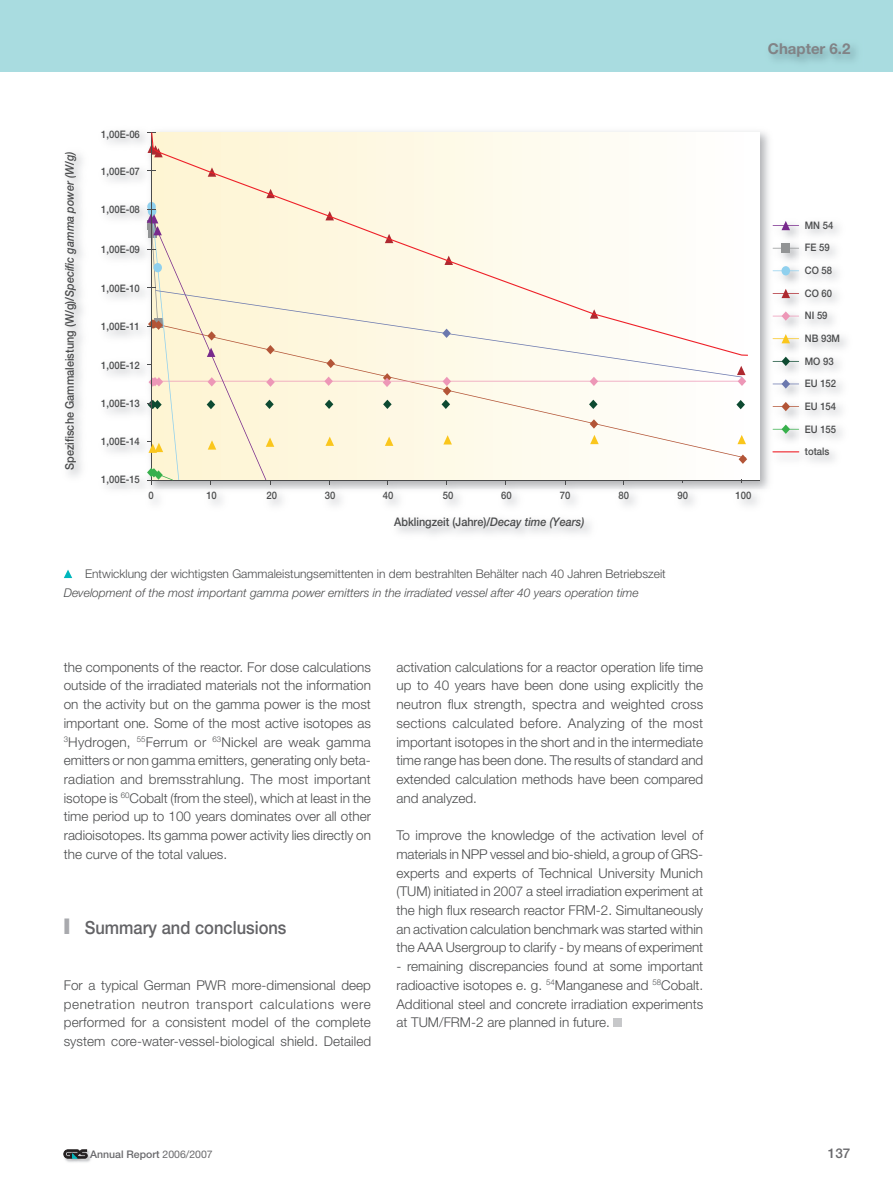
<style>
.page{position:relative;width:893px;height:1191px;background:#fff}
.page>*{position:absolute;margin:0;border:0;box-sizing:border-box;transform-origin:0 0}
.t1{font:500 18.15px "Helvetica Neue LT Pro";color:#636366;scale:.91 1}
.t2{font:700 15px "Helvetica Neue LT Pro";color:#818386}
.t3{font:300 13.5px/18.8px "Helvetica Neue LT Pro";color:#4b4c4d;text-align:justify}
.t4{font:500 13.5px "Helvetica Neue LT Pro";color:#69696c}
.t5{font:300 12px "Helvetica Neue LT Pro";color:#4b4c4d}
.t6{font:italic 300 12px "Helvetica Neue LT Pro";color:#4b4c4d}
.t7{font:500 11.85px "Helvetica Neue LT Pro";color:#4b4c4d;scale:.92 1}
.t8{font:500 10.5px "Helvetica Neue LT Pro";color:#69696c}
.t9{font:500 10.35px/22.6px "Helvetica Neue LT Pro";color:#4b4c4d;scale:.92 1}
.s1{font-style:italic}
.s2{font-weight:400}
</style>
<div class="page">
<img style="left:63px;top:1149px;width:28px;height:13px">
<svg style="left:64px;top:1149px;width:23px;height:9px"></svg>
<div style="left:0;top:0;width:893px;height:72px;background:#a9dce0"></div>
<svg style="left:64px;top:569px;width:8px;height:9px"></svg>
<div style="left:614px;top:1018px;width:8px;height:9px;background:#c7c8ca"></div>
<img style="left:67px;top:131px;width:779px;height:404px">
<svg style="left:773px;top:221px;width:26px;height:9px"></svg>
<svg style="left:773px;top:248px;width:26px;height:1px"></svg>
<div style="left:782px;top:243px;width:8px;height:10px;background:#929495"></div>
<svg style="left:773px;top:270px;width:26px;height:1px"></svg>
<div style="left:782px;top:266px;width:8px;height:9px;background:#8fd0ee;border-radius:50%"></div>
<svg style="left:773px;top:289px;width:26px;height:9px"></svg>
<svg style="left:773px;top:311px;width:26px;height:10px"></svg>
<svg style="left:773px;top:334px;width:26px;height:9px"></svg>
<svg style="left:773px;top:357px;width:26px;height:9px"></svg>
<svg style="left:773px;top:379px;width:26px;height:9px"></svg>
<svg style="left:772px;top:451px;width:27px;height:1px"></svg>
<svg style="left:773px;top:402px;width:26px;height:9px"></svg>
<svg style="left:773px;top:424px;width:26px;height:10px"></svg>
<div style="left:152px;top:132px;width:608px;height:348px;background:#fff"></div>
<svg style="left:148px;top:144px;width:3px;height:13px"></svg>
<div style="left:147px;top:202px;width:9px;height:9px;background:#8fd0ee;border-radius:50%"></div>
<hr style="left:152px;top:480px;width:608px;height:1px;background:#4b4c4d">
<svg style="left:151px;top:132px;width:597px;height:224px"></svg>
<svg style="left:147px;top:206px;width:600px;height:278px"></svg>
<p class="t2" style="left:768px;top:39px;width:84px">Chapter 6.2</p>
<p class="t7" style="left:63px;top:470px;width:349px;rotate:-90deg">Spezifische Gammaleistung (W/g)/<span class="s1">Specific gamma power (W/g)</span></p>
<p class="t9" style="left:101px;top:123px;width:44px">1,00E-06</p>
<p class="t9" style="left:101px;top:160px;width:44px">1,00E-07</p>
<p class="t9" style="left:101px;top:197px;width:44px">1,00E-08</p>
<p class="t9" style="left:101px;top:237px;width:44px">1,00E-09</p>
<p class="t9" style="left:101px;top:277px;width:44px">1,00E-10</p>
<p class="t9" style="left:101px;top:315px;width:44px">1,00E-11</p>
<p class="t9" style="left:101px;top:353px;width:44px">1,00E-12</p>
<p class="t9" style="left:101px;top:392px;width:44px">1,00E-13</p>
<p class="t9" style="left:101px;top:430px;width:44px">1,00E-14</p>
<p class="t9" style="left:101px;top:468px;width:44px">1,00E-15</p>
<p class="t9" style="left:149px;top:484px;width:7px">0</p>
<p class="t9" style="left:206px;top:484px;width:13px">10</p>
<p class="t9" style="left:266px;top:484px;width:13px">20</p>
<p class="t9" style="left:325px;top:484px;width:13px">30</p>
<p class="t9" style="left:383px;top:484px;width:13px">40</p>
<p class="t9" style="left:443px;top:484px;width:13px">50</p>
<p class="t9" style="left:501px;top:484px;width:13px">60</p>
<p class="t9" style="left:560px;top:484px;width:13px">70</p>
<p class="t9" style="left:619px;top:484px;width:13px">80</p>
<p class="t9" style="left:677px;top:484px;width:13px">90</p>
<p class="t9" style="left:736px;top:484px;width:19px">100</p>
<p class="t7" style="left:394px;top:515px;width:208px">Abklingzeit (Jahre)/<span class="s1">Decay time (Years)</span></p>
<p class="t5" style="left:85px;top:566px;width:582px">Entwicklung der wichtigsten Gammaleistungsemittenten in dem bestrahlten Behälter nach 40 Jahren Betriebszeit</p>
<p class="t6" style="left:64px;top:585px;width:577px">Development of the most important gamma power emitters in the irradiated vessel after 40 years operation time</p>
<p class="t3" style="left:64px;top:657px;width:309px">the components of the reactor. For dose calculations outside of the irradiated materials not the information on the activity but on the gamma power is the most important one. Some of the most active isotopes as <sup>3</sup>Hydrogen, <sup>55</sup>Ferrum or <sup>63</sup>Nickel are weak gamma emitters or non gamma emitters, generating only beta&shy;radiation and bremsstrahlung. The most important isotope is <sup>60</sup>Cobalt (from the steel), which at least in the time period up to 100 years dominates over all other radioisotopes. Its gamma power activity lies directly on the curve of the total values.</p>
<h1 class="t1" style="left:85px;top:916px;width:223px">Summary and conclusions</h1>
<p class="t3" style="left:64px;top:975px;width:309px">For a typical German PWR more-dimensional deep penetration neutron transport calculations were performed for a consistent model of the complete system core-water-vessel-biological shield. Detailed</p>
<p class="t3" style="left:396px;top:657px;width:308px">activation calculations for a reactor operation life time up to 40 years have been done using explicitly the neutron flux strength, spectra and weighted cross sections calculated before. Analyzing of the most important isotopes in the short and in the intermediate time range has been done. The results of standard and extended calculation methods have been compared and analyzed.</p>
<p class="t3" style="left:396px;top:825px;width:308px">To improve the knowledge of the activation level of materials in NPP vessel and bio-shield, a group of GRS&shy;experts and experts of Technical University Munich (TUM) initiated in 2007 a steel irradiation experiment at the high flux research reactor FRM-2. Simultaneously an activation calculation benchmark was started within the AAA Usergroup to clarify - by means of experiment</p>
<p class="t3" style="left:396px;top:956px;width:308px">- remaining discrepancies found at some important radioactive isotopes e. g. <sup>54</sup>Manganese and <sup>58</sup>Cobalt.<br>Additional steel and concrete irradiation experiments at TUM/FRM-2 are planned in future.</p>
<p class="t9" style="left:805px;top:214px;width:40px">MN 54<br>FE 59<br>CO 58<br>CO 60<br>NI 59<br>NB 93M<br>MO 93<br>EU 152</p>
<p class="t9" style="left:805px;top:395px;width:36px">EU 154<br>EU 155</p>
<p class="t9" style="left:805px;top:440px;width:28px">totals</p>
<p class="t8" style="left:90px;top:1148px;width:124px">Annual Report <span class="s2">2006/2007</span></p>
<p class="t4" style="left:828px;top:1145px;width:24px">137</p>
</div>
